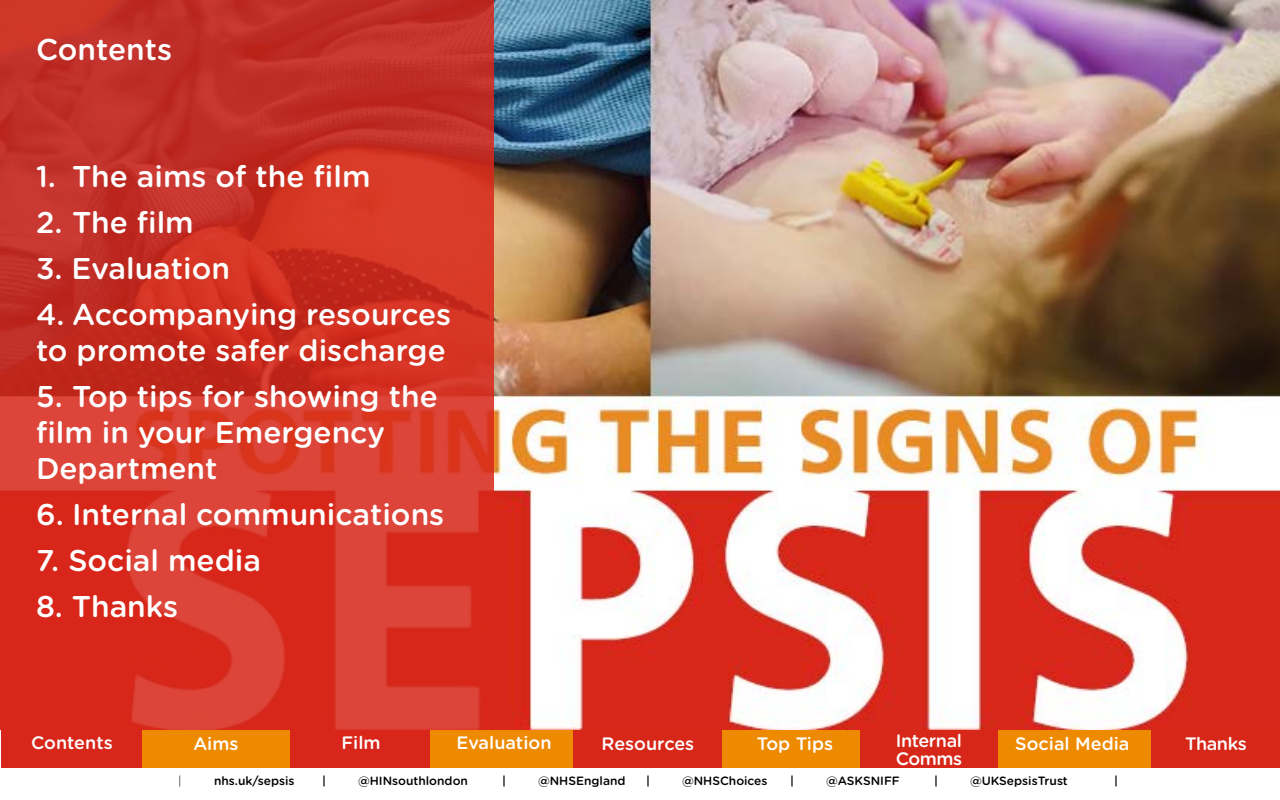
<style>
.page{position:relative;width:1280px;height:800px;background:#fff}
.page>*{position:absolute;margin:0;border:0;box-sizing:border-box;transform-origin:0 0}
.t1{font:500 30px/36px "Gotham Rounded";color:#fff}
.t2{font:500 18px "Gotham Rounded";color:#fff}
.t3{font:500 18px "Gotham Rounded";letter-spacing:-.025em;color:#fff}
.t4{font:500 12px "Gotham Rounded";color:#000}
.t5{font:300 12px "Gotham Rounded";color:#000}
</style>
<div class="page">
<div style="left:2px;top:728px;width:140px;height:42px;background:#d8271a"></div>
<div style="left:290px;top:728px;width:142px;height:41px;background:#d8271a"></div>
<div style="left:721px;top:729px;width:148px;height:39px;background:#ee8a00"></div>
<div style="left:430px;top:728px;width:148px;height:41px;background:#ee8a00"></div>
<div style="left:992px;top:729px;width:161px;height:40px;background:#ee8a00"></div>
<div style="left:142px;top:729px;width:148px;height:41px;background:#ee8a00"></div>
<div style="left:860px;top:729px;width:138px;height:40px;background:#d72718"></div>
<div style="left:1152px;top:729px;width:128px;height:40px;background:#d72718"></div>
<div style="left:574px;top:729px;width:148px;height:40px;background:#d72718"></div>
<div style="left:0;top:768px;width:1280px;height:32px;background:#fff"></div>
<img style="left:494px;top:1px;width:786px;height:729px">
<svg style="left:0;top:0;width:494px;height:730px;background:#cf3227"></svg>
<p class="t1" style="left:36px;top:30px;width:138px">Contents</p>
<p class="t1" style="left:36px;top:157px;width:336px">1. The aims of the film</p>
<p class="t1" style="left:36px;top:203px;width:159px">2. The film</p>
<p class="t1" style="left:36px;top:249px;width:196px">3. Evaluation</p>
<p class="t1" style="left:36px;top:295px;width:417px">4. Accompanying resources to promote safer discharge</p>
<p class="t1" style="left:36px;top:377px;width:403px">5. Top tips for showing the film in your Emergency<br>Department</p>
<p class="t1" style="left:36px;top:495px;width:410px">6. Internal communications</p>
<p class="t1" style="left:36px;top:541px;width:227px">7. Social media</p>
<p class="t1" style="left:36px;top:587px;width:144px">8. Thanks</p>
<p class="t2" style="left:31px;top:730px;width:83px">Contents</p>
<p class="t2" style="left:193px;top:731px;width:47px">Aims</p>
<p class="t2" style="left:341px;top:730px;width:41px">Film</p>
<p class="t2" style="left:456px;top:730px;width:97px">Evaluation</p>
<p class="t2" style="left:757px;top:731px;width:78px">Top Tips</p>
<p class="t3" style="left:896px;top:728px;width:68px">Internal</p>
<p class="t2" style="left:1015px;top:731px;width:116px">Social Media</p>
<p class="t2" style="left:896px;top:746px;width:68px">Comms</p>
<p class="t2" style="left:602px;top:731px;width:94px">Resources</p>
<p class="t2" style="left:1185px;top:731px;width:63px">Thanks</p>
<p class="t5" style="left:178px;top:772px;width:5px">|</p>
<p class="t4" style="left:214px;top:772px;width:82px">nhs.uk/sepsis</p>
<p class="t4" style="left:322px;top:772px;width:5px">|</p>
<p class="t4" style="left:358px;top:772px;width:112px">@HINsouthlondon</p>
<p class="t4" style="left:502px;top:772px;width:5px">|</p>
<p class="t4" style="left:538px;top:772px;width:89px">@NHSEngland</p>
<p class="t4" style="left:646px;top:772px;width:5px">|</p>
<p class="t4" style="left:682px;top:772px;width:87px">@NHSChoices</p>
<p class="t4" style="left:790px;top:772px;width:5px">|</p>
<p class="t4" style="left:826px;top:772px;width:75px">@ASKSNIFF</p>
<p class="t4" style="left:934px;top:772px;width:5px">|</p>
<p class="t4" style="left:970px;top:772px;width:99px">@UKSepsisTrust</p>
<p class="t4" style="left:1114px;top:772px;width:5px">|</p>
</div>
